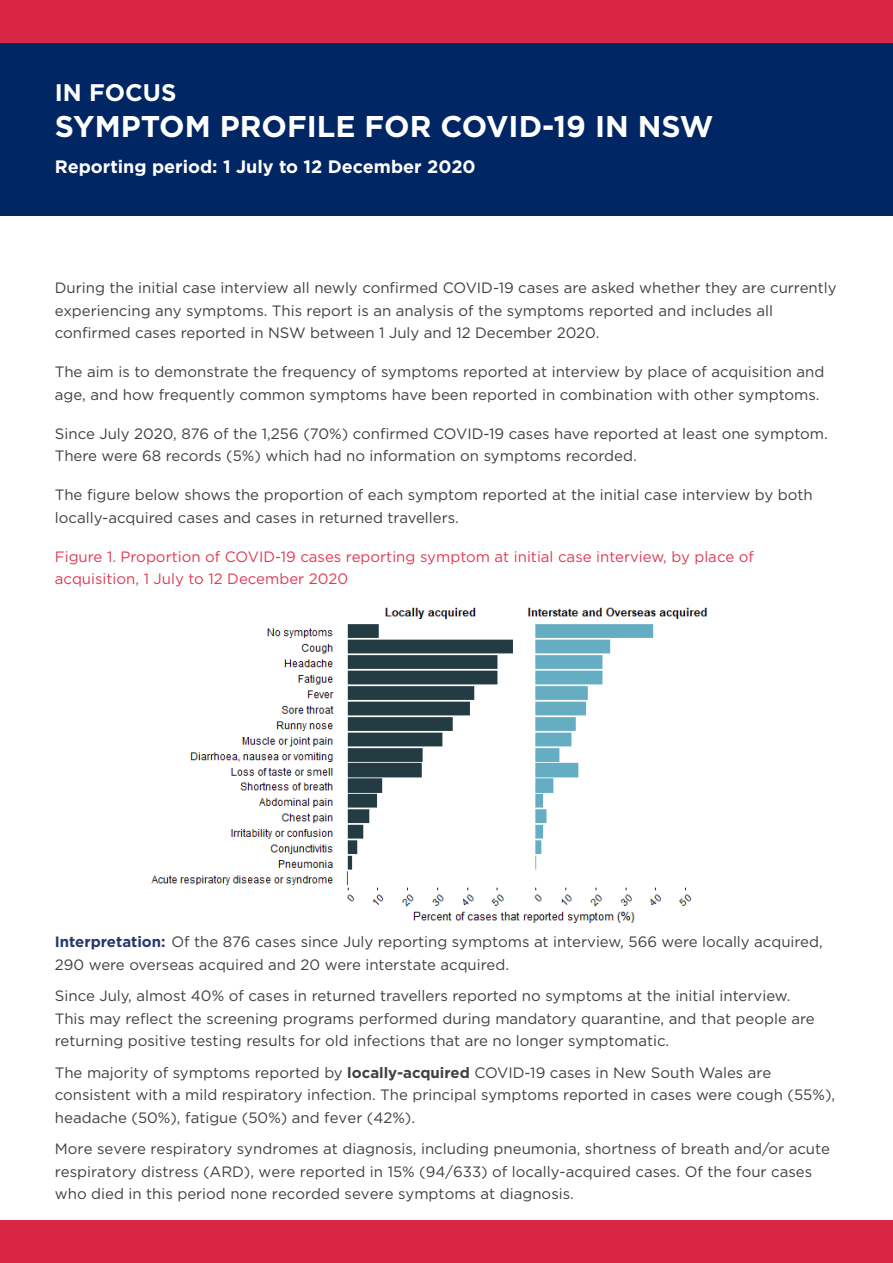
<style>
.page{position:relative;width:893px;height:1263px;background:#fff}
.page>*{position:absolute;margin:0;border:0;box-sizing:border-box;transform-origin:0 0}
.t1{font:700 30px "Gotham";color:#fff}
.t2{font:700 24px "Gotham";color:#fff}
.t3{font:700 18px "Gotham";color:#fff}
.t4{font:15px/22.5px "Gotham";color:#414042}
.t5{font:15px/22.5px "Gotham";color:#de3c58}
.s1{font-weight:700;color:#28386c}
.s2{font-weight:700}
</style>
<div class="page">
<div style="left:0;top:1220px;width:893px;height:43px;background:#da2645"></div>
<div style="left:0;top:43px;width:893px;height:173px;background:#002664"></div>
<div style="left:0;top:0;width:893px;height:43px;background:#da2645"></div>
<img style="left:151px;top:607px;width:557px;height:316px">
<hr style="left:892px;top:0;width:1px;height:143px;background:#28386c">
<h2 class="t2" style="left:55px;top:78px;width:123px">IN FOCUS</h2>
<h1 class="t1" style="left:55px;top:109px;width:660px">SYMPTOM PROFILE FOR COVID-19 IN NSW</h1>
<p class="t3" style="left:55px;top:156px;width:422px">Reporting period: 1 July to 12 December 2020</p>
<p class="t4" style="left:55px;top:277px;width:783px">During the initial case interview all newly confirmed COVID-19 cases are asked whether they are currently experiencing any symptoms. This report is an analysis of the symptoms reported and includes all confirmed cases reported in NSW between 1 July and 12 December 2020.</p>
<p class="t4" style="left:55px;top:361px;width:771px">The aim is to demonstrate the frequency of symptoms reported at interview by place of acquisition and age, and how frequently common symptoms have been reported in combination with other symptoms.</p>
<p class="t4" style="left:55px;top:422px;width:774px">Since July 2020, 876 of the 1,256 (70%) confirmed COVID-19 cases have reported at least one symptom.<br>There were 68 records (5%) which had no information on symptoms recorded.</p>
<p class="t4" style="left:55px;top:484px;width:759px">The figure below shows the proportion of each symptom reported at the initial case interview by both locally-acquired cases and cases in returned travellers.</p>
<p class="t5" style="left:55px;top:545px;width:700px">Figure 1. Proportion of COVID-19 cases reporting symptom at initial case interview, by place of acquisition, 1 July to 12 December 2020</p>
<p class="t4" style="left:55px;top:931px;width:769px"><span class="s1">Interpretation:</span> Of the 876 cases since July reporting symptoms at interview, 566 were locally acquired,<br>290 were overseas acquired and 20 were interstate acquired.</p>
<p class="t4" style="left:55px;top:985px;width:761px">Since July, almost 40% of cases in returned travellers reported no symptoms at the initial interview.<br>This may reflect the screening programs performed during mandatory quarantine, and that people are returning positive testing results for old infections that are no longer symptomatic.</p>
<p class="t4" style="left:55px;top:1061px;width:782px">The majority of symptoms reported by <span class="s2">locally-acquired</span> COVID-19 cases in New South Wales are consistent with a mild respiratory infection. The principal symptoms reported in cases were cough (55%), headache (50%), fatigue (50%) and fever (42%).</p>
<p class="t4" style="left:55px;top:1137px;width:777px">More severe respiratory syndromes at diagnosis, including pneumonia, shortness of breath and/or acute respiratory distress (ARD), were reported in 15% (94/633) of locally-acquired cases. Of the four cases who died in this period none recorded severe symptoms at diagnosis.</p>
</div>
